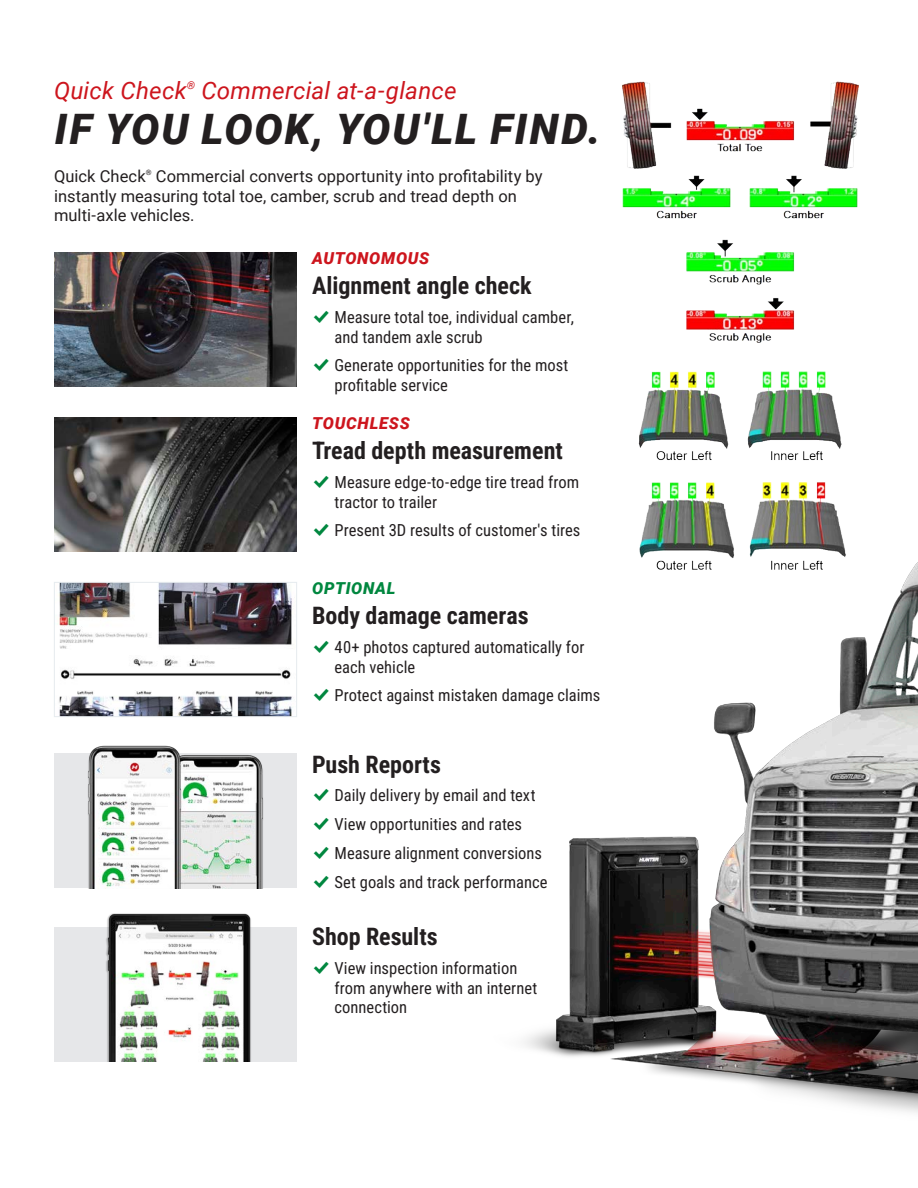
<style>
.page{position:relative;width:918px;height:1188px;background:#fff}
.page>*{position:absolute;margin:0;border:0;box-sizing:border-box;transform-origin:0 0}
.DS2_2_1_-_Section_Heading__all_caps{font:italic 900 42px "Roboto";letter-spacing:.045em;color:#231f20}
.DS2_2_3_-_Feature_Heading__Title_Case{font:700 24px "Roboto Condensed";color:#231f20}
.DS2_2_0_-_Pre-Heading__red__Sentence_cas{font:italic 24px "Roboto";letter-spacing:.01em;color:#cd151d}
.t1{font:16.5px/19.8px "Roboto Condensed";color:#231f20}
.DS2_3_0_-_Body_Regular_text__11pt{font:16.5px/19.8px "Roboto";letter-spacing:.005em;color:#231f20}
.DS2_4_2_-_Label__red__all_caps{font:italic 900 16.5px "Roboto";letter-spacing:.045em;color:#cd151d}
.DS2_4_1_-_Label__green__all_caps{font:italic 900 16.5px "Roboto";letter-spacing:.04em;color:#00873f}
.DS2_2_0_-_Pre-Heading__red__Sentence_cas-2{font:italic 10.8px "Roboto";color:#cd151d}
.DS2_3_0_-_Body_Regular_text__11pt-2{font:7.35px "Roboto";color:#231f20}
.s1{font-family:"Modern Pictograms";font-size:21px;color:#00873f}
</style>
<div class="page">
<img style="left:524px;top:562px;width:394px;height:551px">
<img style="left:54px;top:252px;width:243px;height:135px">
<img style="left:54px;top:417px;width:243px;height:135px">
<img style="left:59px;top:584px;width:233px;height:131px">
<div style="left:54px;top:582px;width:243px;height:135px;border:1px solid #e6ebef"></div>
<img style="left:621px;top:371px;width:242px;height:223px">
<img style="left:622px;top:81px;width:237px;height:262px">
<div style="left:54px;top:753px;width:243px;height:135px;background:#e6e7e9"></div>
<img style="left:88px;top:745px;width:176px;height:143px">
<div style="left:54px;top:927px;width:243px;height:135px;background:#e6e7e9"></div>
<img style="left:106px;top:913px;width:145px;height:149px">
<p class="DS2_2_0_-_Pre-Heading__red__Sentence_cas" style="left:54px;top:74px;width:134px">Quick Check</p>
<p class="DS2_2_0_-_Pre-Heading__red__Sentence_cas-2" style="left:187px;top:78px;width:10px">®</p>
<p class="DS2_2_0_-_Pre-Heading__red__Sentence_cas" style="left:201px;top:74px;width:257px">Commercial at-a-glance</p>
<p class="DS2_2_1_-_Section_Heading__all_caps" style="left:55px;top:100px;width:548px">IF YOU LOOK, YOU'LL FIND.</p>
<p class="DS2_3_0_-_Body_Regular_text__11pt" style="left:54px;top:165px;width:93px">Quick Check</p>
<p class="DS2_3_0_-_Body_Regular_text__11pt-2" style="left:146px;top:167px;width:7px">®</p>
<p class="DS2_3_0_-_Body_Regular_text__11pt" style="left:54px;top:165px;width:490px;text-indent:102px">Commercial converts opportunity into profitability by instantly measuring total toe, camber, scrub and tread depth on multi-axle vehicles.</p>
<p class="DS2_4_2_-_Label__red__all_caps" style="left:312px;top:247px;width:119px">AUTONOMOUS</p>
<p class="DS2_2_3_-_Feature_Heading__Title_Case" style="left:312px;top:269px;width:221px">Alignment angle check</p>
<p class="t1" style="left:334px;top:306px;width:241px;text-indent:-22px"><span class="s1">%</span> Measure total toe, individual camber, and tandem axle scrub</p>
<p class="t1" style="left:334px;top:355px;width:235px;text-indent:-22px"><span class="s1">%</span> Generate opportunities for the most profitable service</p>
<p class="DS2_4_2_-_Label__red__all_caps" style="left:312px;top:412px;width:99px">TOUCHLESS</p>
<p class="DS2_2_3_-_Feature_Heading__Title_Case" style="left:312px;top:434px;width:252px">Tread depth measurement</p>
<p class="t1" style="left:334px;top:471px;width:246px;text-indent:-22px"><span class="s1">%</span> Measure edge-to-edge tire tread from tractor to trailer</p>
<p class="t1" style="left:312px;top:520px;width:270px"><span class="s1">%</span> Present 3D results of customer's tires</p>
<p class="DS2_4_1_-_Label__green__all_caps" style="left:312px;top:577px;width:85px">OPTIONAL</p>
<p class="DS2_2_3_-_Feature_Heading__Title_Case" style="left:312px;top:599px;width:218px">Body damage cameras</p>
<p class="t1" style="left:334px;top:636px;width:251px;text-indent:-22px"><span class="s1">%</span> 40+ photos captured automatically for each vehicle</p>
<p class="t1" style="left:312px;top:685px;width:290px"><span class="s1">%</span> Protect against mistaken damage claims</p>
<p class="DS2_2_3_-_Feature_Heading__Title_Case" style="left:312px;top:747px;width:130px">Push Reports</p>
<p class="t1" style="left:312px;top:785px;width:225px"><span class="s1">%</span> Daily delivery by email and text</p>
<p class="t1" style="left:312px;top:814px;width:212px"><span class="s1">%</span> View opportunities and rates</p>
<p class="t1" style="left:312px;top:843px;width:231px"><span class="s1">%</span> Measure alignment conversions</p>
<p class="t1" style="left:312px;top:871px;width:237px"><span class="s1">%</span> Set goals and track performance</p>
<p class="DS2_2_3_-_Feature_Heading__Title_Case" style="left:312px;top:920px;width:127px">Shop Results</p>
<p class="t1" style="left:334px;top:957px;width:204px;text-indent:-22px"><span class="s1">%</span> View inspection information from anywhere with an internet connection</p>
</div>
